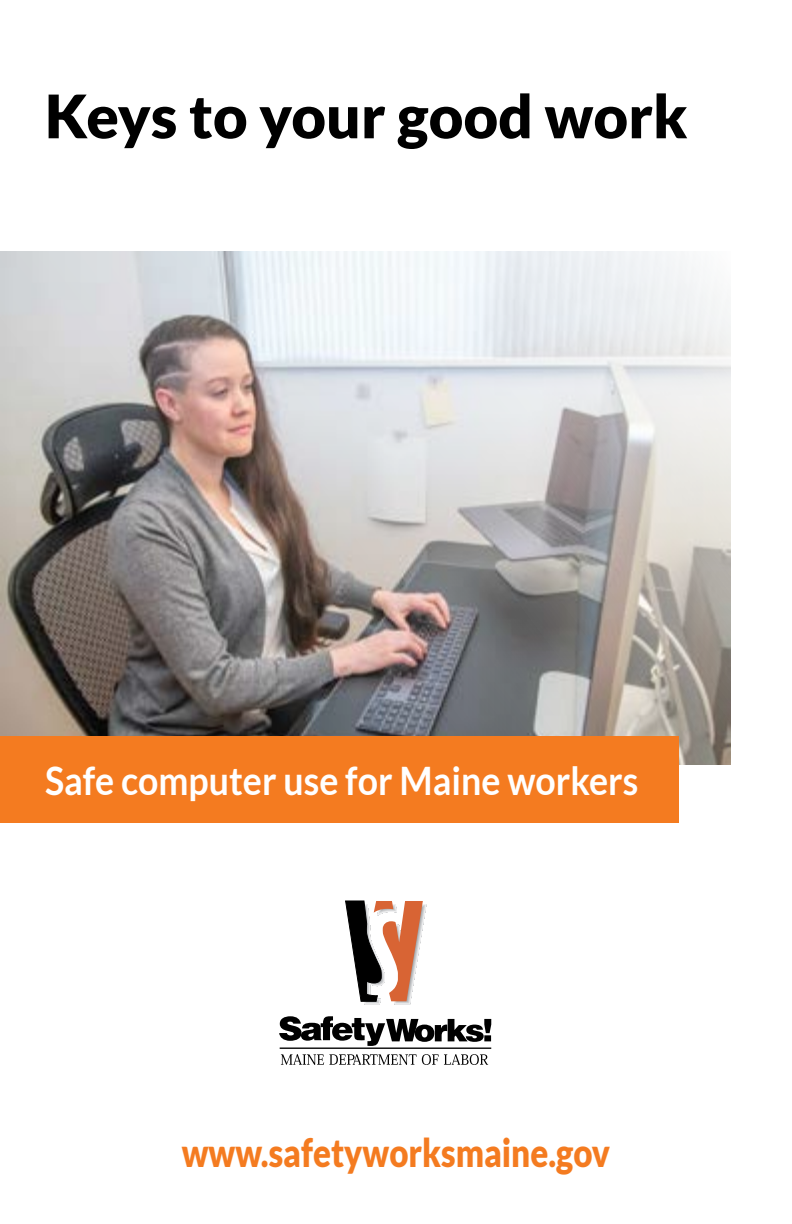
<style>
.page{position:relative;width:792px;height:1224px;background:#fff}
.page>*{position:absolute;margin:0;border:0;box-sizing:border-box;transform-origin:0 0}
.t1{font:900 60px "Lato";color:#000}
.t2{font:700 39.2px "Lato";color:#fff;scale:.91 1}
.t3{font:900 39.2px "Lato";color:#f47b20;scale:.84 1}
</style>
<div class="page">
<img style="left:0;top:251px;width:731px;height:514px">
<div style="left:0;top:736px;width:679px;height:87px;background:#f47b20"></div>
<svg style="left:345px;top:901px;width:81px;height:103px"></svg>
<svg style="left:281px;top:1054px;width:207px;height:11px"></svg>
<hr style="left:280px;top:1048px;width:211px;height:1px;background:#000">
<svg style="left:279px;top:1016px;width:212px;height:30px"></svg>
<h1 class="t1" style="left:45px;top:81px;width:644px">Keys to your good work</h1>
<p class="t2" style="left:45px;top:758px;width:654px">Safe computer use for Maine workers</p>
<p class="t3" style="left:182px;top:1130px;width:512px">www.safetyworksmaine.gov</p>
</div>
